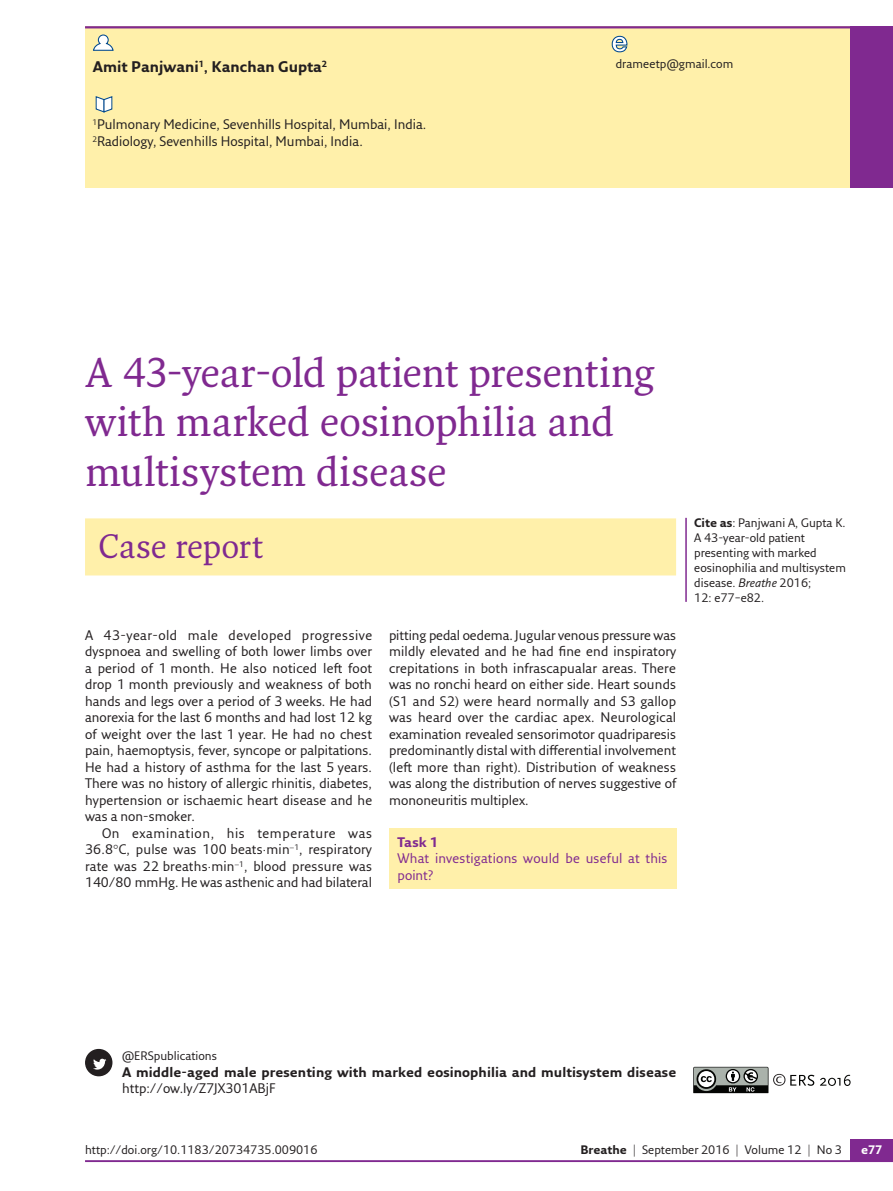
<style>
.page{position:relative;width:893px;height:1191px;background:#fff}
.page>*{position:absolute;margin:0;border:0;box-sizing:border-box;transform-origin:0 0}
.t1{font:40.5px/49.5px "Fresco Std";letter-spacing:-.01em;color:#802990}
.t2{font:33px "Fresco Std";letter-spacing:-.005em;color:#802990}
.t3{font:700 15px "Fresco Sans Pro";color:#231f20}
.t4{font:13.5px/16.5px "Fresco Sans Pro";color:#231f20;text-align:justify}
.t5{font:700 13.5px "Fresco Sans Pro";letter-spacing:.01em;color:#231f20}
.t6{font:13.5px/16.5px "Fresco Sans Pro";letter-spacing:.01em;color:#802990}
.t7{font:700 13.5px "Fresco Sans Pro";color:#802990}
.t8{font:12px/15px "Fresco Sans Pro";color:#231f20}
.t9{font:700 12px "Fresco Sans Pro";color:#fff}
.s1{font-weight:700}
.s2{font-style:italic}
</style>
<div class="page">
<hr style="left:85px;top:1160px;width:808px;height:2px;background:#802990">
<div style="left:850px;top:1138px;width:43px;height:23px;background:#802990"></div>
<div style="left:85px;top:26px;width:808px;height:162px;background:#fff0aa"></div>
<hr style="left:85px;top:26px;width:808px;height:2px;background:#802990">
<div style="left:850px;top:26px;width:43px;height:162px;background:#802990"></div>
<svg style="left:95px;top:96px;width:18px;height:17px"></svg>
<svg style="left:93px;top:34px;width:21px;height:17px"></svg>
<svg style="left:611px;top:35px;width:17px;height:18px"></svg>
<svg style="left:820px;top:1074px;width:31px;height:12px"></svg>
<svg style="left:693px;top:1066px;width:121px;height:27px"></svg>
<div style="left:86px;top:1049px;width:26px;height:26px;background:#231f20;border-radius:50%"></div>
<div style="left:85px;top:1049px;width:27px;height:27px;border:2px solid #231f20;border-radius:50%"></div>
<div style="left:87px;top:1051px;width:23px;height:23px;background:#231f20;border-radius:50%"></div>
<svg style="left:93px;top:1058px;width:13px;height:11px"></svg>
<hr style="left:685px;top:518px;width:2px;height:84px;background:#802990">
<div style="left:85px;top:518px;width:591px;height:57px;background:#fff0aa"></div>
<div style="left:389px;top:828px;width:287px;height:60px;background:#fff0aa"></div>
<p class="t3" style="left:93px;top:57px;width:236px">Amit Panjwani<sup>1</sup>, Kanchan Gupta<sup>2</sup></p>
<p class="t8" style="left:616px;top:56px;width:119px">drameetp@gmail.com</p>
<p class="t4" style="left:92px;top:116px;width:335px"><sup>1</sup>Pulmonary Medicine, Sevenhills Hospital, Mumbai, India.<br><sup>2</sup>Radiology, Sevenhills Hospital, Mumbai, India.</p>
<h1 class="t1" style="left:85px;top:346px;width:571px">A 43-year-old patient presenting with marked eosinophilia and multisystem disease</h1>
<h2 class="t2" style="left:99px;top:526px;width:166px">Case report</h2>
<p class="t4" style="left:85px;top:626px;width:289px">A 43-year-old male developed progressive dyspnoea and swelling of both lower limbs over a period of 1 month. He also noticed left foot drop 1 month previously and weakness of both hands and legs over a period of 3 weeks. He had anorexia for the last 6 months and had lost 12 kg of weight over the last 1 year. He had no chest pain, haemoptysis, fever, syncope or palpitations.<br>He had a history of asthma for the last 5 years.<br>There was no history of allergic rhinitis, diabetes, hypertension or ischaemic heart disease and he was a non-smoker.</p>
<p class="t4" style="left:85px;top:824px;width:289px;text-indent:17px">On examination, his temperature was 36.8 C, pulse was 100 beats⋅min−<sup>1</sup>, respiratory rate was 22 breaths⋅min−<sup>1</sup>, blood pressure was 140/80 mmHg. He was asthenic and had bilateral</p>
<p class="t4" style="left:389px;top:626px;width:289px">pitting pedal oedema. Jugular venous pressure was mildly elevated and he had fine end inspiratory crepitations in both infrascapualar areas. There was no ronchi heard on either side. Heart sounds (S1 and S2) were heard normally and S3 gallop was heard over the cardiac apex. Neurological examination revealed sensorimotor quadriparesis predominantly distal with differential involvement (left more than right). Distribution of weakness was along the distribution of nerves suggestive of mononeuritis multiplex.</p>
<p class="t7" style="left:398px;top:833px;width:42px">Task 1</p>
<p class="t6" style="left:398px;top:850px;width:271px">What investigations would be useful at this point?</p>
<p class="t8" style="left:694px;top:515px;width:153px"><span class="s1">Cite as</span>: Panjwani A, Gupta K.<br>A 43-year-old patient presenting with marked eosinophilia and multisystem disease. <span class="s2">Breathe</span> 2016;<br>12: e77–e82.</p>
<p class="t8" style="left:122px;top:1048px;width:96px">@ERSpublications</p>
<p class="t5" style="left:122px;top:1063px;width:556px">A middle-aged male presenting with marked eosinophilia and multisystem disease</p>
<p class="t4" style="left:122px;top:1079px;width:155px">http://ow.ly/Z7JX301ABjF</p>
<p class="t8" style="left:85px;top:1142px;width:234px">http://doi.org/10.1183/20734735.009016</p>
<p class="t8" style="left:580px;top:1142px;width:263px"><span class="s1">Breathe</span> | September 2016 | Volume 12 | No 3</p>
<p class="t9" style="left:861px;top:1142px;width:23px">e77</p>
</div>
